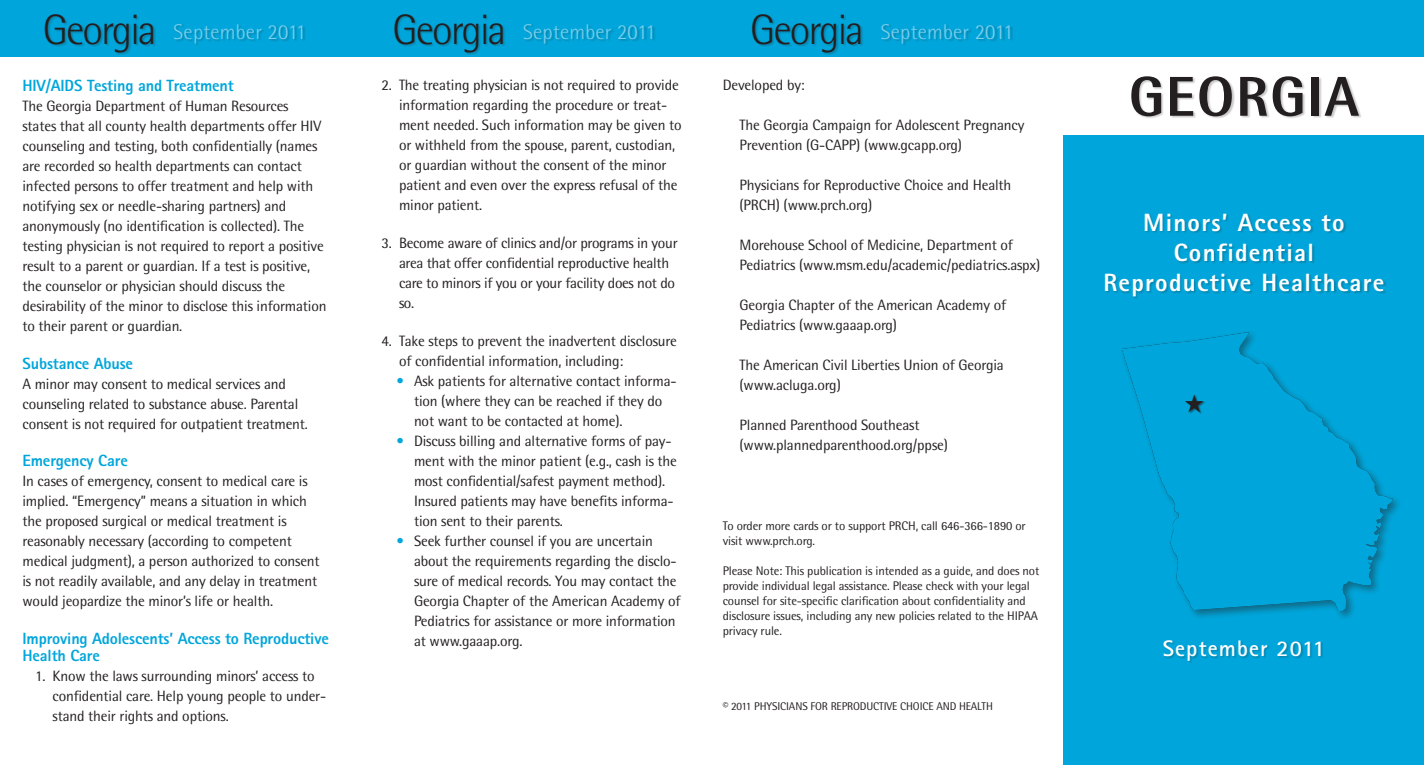
<style>
.page{position:relative;width:1424px;height:765px;background:#fff}
.page>*{position:absolute;margin:0;border:0;box-sizing:border-box;transform-origin:0 0}
.t1{font:800 56.25px "Rotis Semi Sans";letter-spacing:.03em;color:#231f20}
.t2{font:300 42.5px "Rotis Semi Sans";letter-spacing:-.045em;color:#231f20}
.t3{font:800 25px/30px "Rotis Sans Serif";letter-spacing:.05em;color:#fff;text-align:center}
.t4{font:700 22.5px "Rotis Sans Serif";letter-spacing:.05em;color:#fff}
.t5{font:300 21.25px "Rotis Semi Sans";letter-spacing:.01em;color:#7bcfed}
.t6{font:800 16.25px/17.5px "Rotis Sans Serif";letter-spacing:-.01em;color:#00a6db}
.t7{font:15px/20px "Rotis Semi Sans";letter-spacing:-.01em;color:#231f20}
.t8{font:12.5px/15px "Rotis Semi Sans";letter-spacing:-.01em;color:#231f20}
.t9{font:11.25px "Rotis Semi Sans";letter-spacing:-.01em;color:#231f20}
.s1{font-size:42.5px;color:#231f20}
.s2{color:#00a6db}
</style>
<div class="page">
<div style="left:1063px;top:68px;width:360px;height:697px;background:#00a6db"></div>
<div style="left:0;top:0;width:1423px;height:56px;background:#00a6db"></div>
<div style="left:395px;top:14px;width:260px;height:41px;background:#231f20;opacity:.25"></div>
<div style="left:1058px;top:59px;width:365px;height:76px;background:#fff"></div>
<div style="left:1130px;top:77px;width:231px;height:42px;background:#231f20;opacity:.25"></div>
<div style="left:1105px;top:214px;width:281px;height:85px;background:#231f20;opacity:.25"></div>
<div style="left:1163px;top:641px;width:160px;height:23px;background:#231f20;opacity:.25"></div>
<div style="left:752px;top:14px;width:260px;height:41px;background:#231f20;opacity:.25"></div>
<div style="left:45px;top:14px;width:260px;height:41px;background:#231f20;opacity:.25"></div>
<div style="left:1119px;top:330px;width:283px;height:292px;background:#231f20;opacity:.45"></div>
<svg style="left:1121px;top:332px;width:271px;height:279px"></svg>
<div style="left:1185px;top:395px;width:21px;height:20px;background:#231f20;opacity:.52"></div>
<svg style="left:1184px;top:394px;width:19px;height:18px"></svg>
<h3 class="t5" style="left:43px;top:20px;width:265px"><span class="s1">Georgia</span> September 2011</h3>
<h3 class="t5" style="left:880px;top:20px;width:134px">September 2011</h3>
<h3 class="t5" style="left:392px;top:20px;width:265px"><span class="s1">Georgia</span> September 2011</h3>
<h2 class="t2" style="left:750px;top:5px;width:115px">Georgia</h2>
<p class="t6" style="left:22px;top:77px;width:213px">HIV/AIDS Testing and Treatment</p>
<p class="t7" style="left:22px;top:96px;width:305px">The Georgia Department of Human Resources<br>states that all county health departments offer HIV counseling and testing, both confidentially (names are recorded so health departments can contact infected persons to offer treatment and help with notifying sex or needle-sharing partners) and anonymously (no identification is collected). The testing physician is not required to report a positive result to a parent or guardian. If a test is positive, the counselor or physician should discuss the desirability of the minor to disclose this information to their parent or guardian.</p>
<p class="t6" style="left:22px;top:354px;width:112px">Substance Abuse</p>
<p class="t7" style="left:22px;top:374px;width:287px">A minor may consent to medical services and counseling related to substance abuse. Parental consent is not required for outpatient treatment.</p>
<p class="t6" style="left:22px;top:452px;width:107px">Emergency Care</p>
<p class="t7" style="left:22px;top:471px;width:299px">In cases of emergency, consent to medical care is implied. “Emergency” means a situation in which the proposed surgical or medical treatment is reasonably necessary (according to competent medical judgment), a person authorized to consent is not readily available, and any delay in treatment would jeopardize the minor’s life or health.</p>
<p class="t6" style="left:22px;top:629px;width:308px">Improving Adolescents’ Access to Reproductive<br>Health Care</p>
<p class="t7" style="left:53px;top:666px;width:275px;text-indent:-18px">1. Know the laws surrounding minors’ access to confidential care. Help young people to under&shy;stand their rights and options.</p>
<p class="t7" style="left:399px;top:75px;width:284px;text-indent:-18px">2. The treating physician is not required to provide information regarding the procedure or treat&shy;ment needed. Such information may be given to or withheld from the spouse, parent, custodian, or guardian without the consent of the minor patient and even over the express refusal of the minor patient.</p>
<p class="t7" style="left:399px;top:233px;width:280px;text-indent:-18px">3. Become aware of clinics and/or programs in your area that offer confidential reproductive health care to minors if you or your facility does not do so.</p>
<p class="t7" style="left:399px;top:331px;width:279px;text-indent:-18px">4. Take steps to prevent the inadvertent disclosure of confidential information, including:</p>
<p class="t7" style="left:414px;top:371px;width:264px;text-indent:-18px"><span class="s2">•</span> Ask patients for alternative contact informa&shy;tion (where they can be reached if they do not want to be contacted at home).</p>
<p class="t7" style="left:414px;top:431px;width:264px;text-indent:-18px"><span class="s2">•</span> Discuss billing and alternative forms of pay&shy;ment with the minor patient (e.g., cash is the most confidential/safest payment method).<br>Insured patients may have benefits informa&shy;tion sent to their parents.</p>
<p class="t7" style="left:414px;top:531px;width:268px;text-indent:-18px"><span class="s2">•</span> Seek further counsel if you are uncertain about the requirements regarding the disclo&shy;sure of medical records. You may contact the Georgia Chapter of the American Academy of Pediatrics for assistance or more information at www.gaaap.org.</p>
<p class="t7" style="left:722px;top:75px;width:84px">Developed by:</p>
<p class="t7" style="left:739px;top:115px;width:286px">The Georgia Campaign for Adolescent Pregnancy<br>Prevention (G-CAPP) (www.gcapp.org)</p>
<p class="t7" style="left:739px;top:175px;width:273px">Physicians for Reproductive Choice and Health (PRCH) (www.prch.org)</p>
<p class="t7" style="left:739px;top:235px;width:302px">Morehouse School of Medicine, Department of<br>Pediatrics (www.msm.edu/academic/pediatrics.aspx)</p>
<p class="t7" style="left:739px;top:295px;width:268px">Georgia Chapter of the American Academy of<br>Pediatrics (www.gaaap.org)</p>
<p class="t7" style="left:739px;top:355px;width:266px">The American Civil Liberties Union of Georgia (www.acluga.org)</p>
<p class="t7" style="left:739px;top:415px;width:210px">Planned Parenthood Southeast (www.plannedparenthood.org/ppse)</p>
<p class="t8" style="left:722px;top:518px;width:304px">To order more cards or to support PRCH, call 646-366-1890 or visit www.prch.org.</p>
<p class="t8" style="left:722px;top:563px;width:318px">Please Note: This publication is intended as a guide, and does not provide individual legal assistance. Please check with your legal counsel for site-specific clarification about confidentiality and disclosure issues, including any new policies related to the HIPAA privacy rule.</p>
<p class="t9" style="left:722px;top:700px;width:272px">© 2011 PHYSICIANS FOR REPRODUCTIVE CHOICE AND HEALTH</p>
<h1 class="t1" style="left:1128px;top:61px;width:232px">GEORGIA</h1>
<h3 class="t3" style="left:1103px;top:207px;width:282px">Minors’ Access to<br>Confidential<br>Reproductive Healthcare</h3>
<h3 class="t4" style="left:1162px;top:634px;width:164px">September 2011</h3>
</div>
